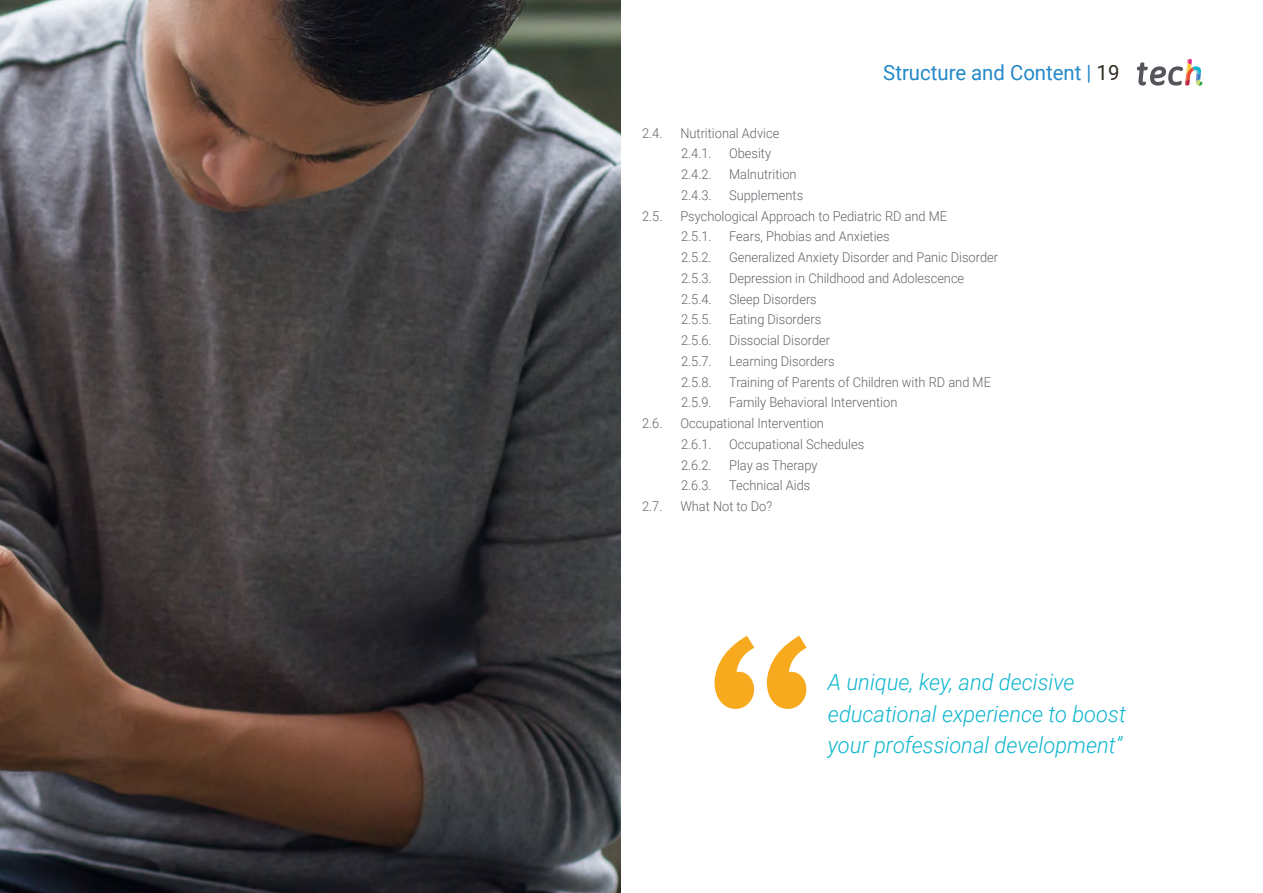
<style>
.page{position:relative;width:1263px;height:893px;background:#fff}
.page>*{position:absolute;margin:0;border:0;box-sizing:border-box;transform-origin:0 0}
.t1{font:italic 300 22.5px/31.5px "Roboto";color:#0fb6cf}
.t2{font:21px "Roboto";color:#2488c9}
.t3{font:300 13.5px/20.7px "Roboto";color:#61646a;scale:.95 1}
.s1{color:#312e20}
</style>
<div class="page">
<svg style="left:714px;top:636px;width:93px;height:73px"></svg>
<svg style="left:1137px;top:59px;width:65px;height:27px"></svg>
<img style="left:0;top:0;width:621px;height:893px">
<p class="t3" style="left:642px;top:122px;width:23px">2.4.</p>
<p class="t3" style="left:680px;top:122px;width:106px">Nutritional Advice<br>2.4.1.</p>
<p class="t3" style="left:729px;top:143px;width:46px">Obesity</p>
<p class="t3" style="left:681px;top:164px;width:34px">2.4.2.</p>
<p class="t3" style="left:729px;top:164px;width:72px">Malnutrition</p>
<p class="t3" style="left:681px;top:184px;width:34px">2.4.3.</p>
<p class="t3" style="left:729px;top:184px;width:79px">Supplements</p>
<h2 class="t2" style="left:883px;top:57px;width:238px">Structure and Content | <span class="s1">19</span></h2>
<p class="t3" style="left:642px;top:205px;width:23px">2.5.</p>
<p class="t3" style="left:680px;top:205px;width:282px">Psychological Approach to Pediatric RD and ME<br>2.5.1.</p>
<p class="t3" style="left:729px;top:226px;width:171px">Fears, Phobias and Anxieties</p>
<p class="t3" style="left:681px;top:247px;width:34px">2.5.2.</p>
<p class="t3" style="left:729px;top:247px;width:285px">Generalized Anxiety Disorder and Panic Disorder</p>
<p class="t3" style="left:681px;top:267px;width:34px">2.5.3.</p>
<p class="t3" style="left:729px;top:267px;width:249px">Depression in Childhood and Adolescence</p>
<p class="t3" style="left:681px;top:288px;width:34px">2.5.4.</p>
<p class="t3" style="left:729px;top:288px;width:94px">Sleep Disorders</p>
<p class="t3" style="left:681px;top:309px;width:34px">2.5.5.</p>
<p class="t3" style="left:729px;top:309px;width:98px">Eating Disorders</p>
<p class="t3" style="left:681px;top:330px;width:34px">2.5.6.</p>
<p class="t3" style="left:729px;top:330px;width:108px">Dissocial Disorder</p>
<p class="t3" style="left:681px;top:350px;width:34px">2.5.7.</p>
<p class="t3" style="left:729px;top:350px;width:113px">Learning Disorders</p>
<p class="t3" style="left:681px;top:371px;width:34px">2.5.8.</p>
<p class="t3" style="left:729px;top:371px;width:277px">Training of Parents of Children with RD and ME</p>
<p class="t3" style="left:681px;top:392px;width:34px">2.5.9.</p>
<p class="t3" style="left:729px;top:392px;width:179px">Family Behavioral Intervention</p>
<p class="t3" style="left:642px;top:413px;width:23px">2.6.</p>
<p class="t3" style="left:680px;top:413px;width:153px">Occupational Intervention<br>2.6.1.</p>
<p class="t3" style="left:729px;top:433px;width:144px">Occupational Schedules</p>
<p class="t3" style="left:681px;top:454px;width:34px">2.6.2.</p>
<p class="t3" style="left:729px;top:454px;width:95px">Play as Therapy</p>
<p class="t3" style="left:681px;top:475px;width:34px">2.6.3.</p>
<p class="t3" style="left:729px;top:475px;width:87px">Technical Aids</p>
<p class="t3" style="left:642px;top:496px;width:23px">2.7.</p>
<p class="t3" style="left:680px;top:496px;width:98px">What Not to Do?</p>
<h1 class="t1" style="left:828px;top:666px;width:299px">A unique, key, and decisive educational experience to boost your professional development”</h1>
</div>
